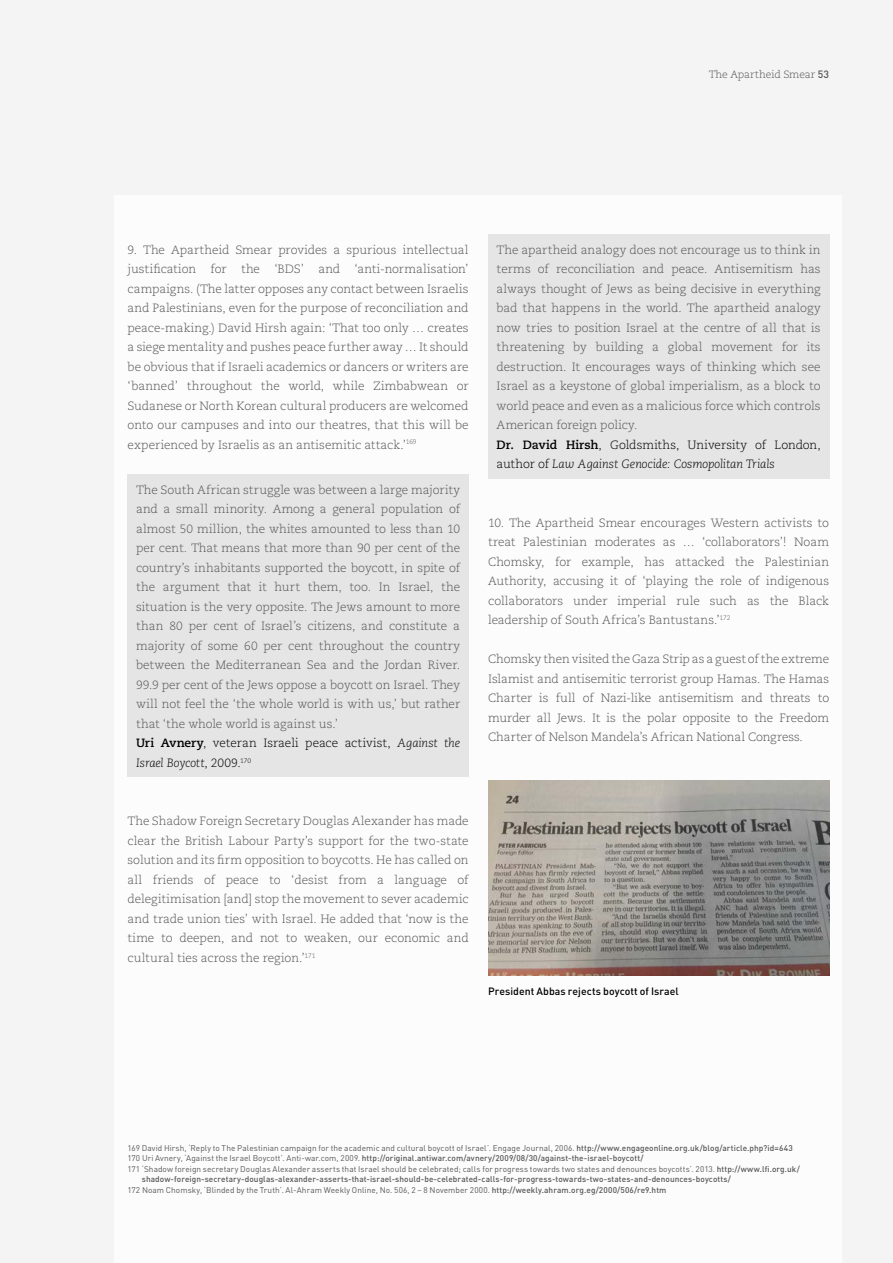
<style>
.page{position:relative;width:893px;height:1263px;background:#f4f4f5}
.page>*{position:absolute;margin:0;border:0;box-sizing:border-box;transform-origin:0 0}
.t1{font:300 12px/19.5px "Caecilia LT Std";color:#575756;text-align:justify}
.t2{font:500 10.5px "DIN";color:#000}
.t3{font:300 10.5px "Caecilia LT Std";letter-spacing:-.01em;color:#575756}
.t4{font:8.25px "DIN";letter-spacing:.01em;color:#575756}
.t5{font:500 8.25px "DIN";letter-spacing:.01em;color:#575756}
.s1{font-family:"DIN";font-weight:500}
.s2{font-weight:700;color:#000}
.s3{color:#000}
.s4{font-style:italic;color:#000}
.s5{font-weight:500}
.s6{font-weight:400}
</style>
<div class="page">
<div style="left:115px;top:195px;width:727px;height:1068px;background:#fff"></div>
<div style="left:488px;top:234px;width:341px;height:244px;background:#e6e5e6"></div>
<div style="left:128px;top:474px;width:341px;height:302px;background:#e6e5e6"></div>
<img style="left:488px;top:780px;width:341px;height:195px">
<p class="t3" style="left:709px;top:68px;width:122px">The Apartheid Smear <span class="s1">53</span></p>
<p class="t1" style="left:128px;top:240px;width:343px">9. The Apartheid Smear provides a spurious intellectual justification for the ‘BDS’ and ‘anti-normalisation’ campaigns. (The latter opposes any contact between Israelis and Palestinians, even for the purpose of reconciliation and peace-making.) David Hirsh again: ‘That too only … creates a siege mentality and pushes peace further away … It should be obvious that if Israeli academics or dancers or writers are ‘banned’ throughout the world, while Zimbabwean or Sudanese or North Korean cultural producers are welcomed onto our campuses and into our theatres, that this will be experienced by Israelis as an antisemitic attack.’<sup>169</sup></p>
<p class="t1" style="left:136px;top:480px;width:326px;text-align:left">The South African struggle was between a large majority and a small minority. Among a general population of almost 50 million, the whites amounted to less than 10 per cent. That means that more than 90 per cent of the country’s inhabitants supported the boycott, in spite of the argument that it hurt them, too. In Israel, the situation is the very opposite. The Jews amount to more than 80 per cent of Israel’s citizens, and constitute a majority of some 60 per cent throughout the country between the Mediterranean Sea and the Jordan River.<br>99.9 per cent of the Jews oppose a boycott on Israel. They will not feel the ‘the whole world is with us,’ but rather that ‘the whole world is against us.’<br><span class="s2">Uri Avnery</span><span class="s3">, veteran Israeli peace activist,</span> <span class="s4">Against the Israel Boycott</span><span class="s3">, 2009.</span><sup>170</sup></p>
<p class="t1" style="left:128px;top:812px;width:343px">The Shadow Foreign Secretary Douglas Alexander has made clear the British Labour Party’s support for the two-state solution and its firm opposition to boycotts. He has called on all friends of peace to ‘desist from a language of delegitimisation [and] stop the movement to sever academic and trade union ties’ with Israel. He added that ‘now is the time to deepen, and not to weaken, our economic and cultural ties across the region.’<sup>171</sup></p>
<p class="t1" style="left:497px;top:240px;width:326px;text-align:left">The apartheid analogy does not encourage us to think in terms of reconciliation and peace. Antisemitism has always thought of Jews as being decisive in everything bad that happens in the world. The apartheid analogy now tries to position Israel at the centre of all that is threatening by building a global movement for its destruction. It encourages ways of thinking which see Israel as a keystone of global imperialism, as a block to world peace and even as a malicious force which controls American foreign policy.<br><span class="s2">Dr. David Hirsh</span><span class="s3">, Goldsmiths, University of London, author of</span> <span class="s4">Law Against Genocide: Cosmopolitan Trials</span></p>
<p class="t1" style="left:488px;top:513px;width:343px">10. The Apartheid Smear encourages Western activists to treat Palestinian moderates as … ‘collaborators’! Noam Chomsky, for example, has attacked the Palestinian Authority, accusing it of ‘playing the role of indigenous collaborators under imperial rule such as the Black leadership of South Africa’s Bantustans.’<sup>172</sup></p>
<p class="t1" style="left:488px;top:650px;width:343px">Chomsky then visited the Gaza Strip as a guest of the extreme Islamist and antisemitic terrorist group Hamas. The Hamas Charter is full of Nazi-like antisemitism and threats to murder all Jews. It is the polar opposite to the Freedom Charter of Nelson Mandela’s African National Congress.</p>
<p class="t2" style="left:488px;top:984px;width:192px">President Abbas rejects boycott of Israel</p>
<p class="t4" style="left:128px;top:1142px;width:667px">169 David Hirsh, ‘Reply to The Palestinian campaign for the academic and cultural boycott of Israel’. Engage Journal, 2006. <span class="s5">http://www.engageonline.org.uk/blog/article.php?id=643</span></p>
<p class="t5" style="left:128px;top:1153px;width:518px"><span class="s6">170 Uri Avnery, ‘Against the Israel Boycott’. Anti-war.com, 2009.</span> http://original.antiwar.com/avnery/2009/08/30/against-the-israel-boycott/</p>
<p class="t4" style="left:128px;top:1163px;width:674px">171 ‘Shadow foreign secretary Douglas Alexander asserts that Israel should be celebrated; calls for progress towards two states and denounces boycotts’. 2013. <span class="s5">http://www.lfi.org.uk/</span></p>
<p class="t5" style="left:142px;top:1174px;width:591px">shadow-foreign-secretary-douglas-alexander-asserts-that-israel-should-be-celebrated-calls-for-progress-towards-two-states-and-denounces-boycotts/</p>
<p class="t4" style="left:128px;top:1184px;width:540px">172 Noam Chomsky, ‘Blinded by the Truth’. Al-Ahram Weekly Online, No. 506, 2 – 8 November 2000. <span class="s5">http://weekly.ahram.org.eg/2000/506/re9.htm</span></p>
</div>
